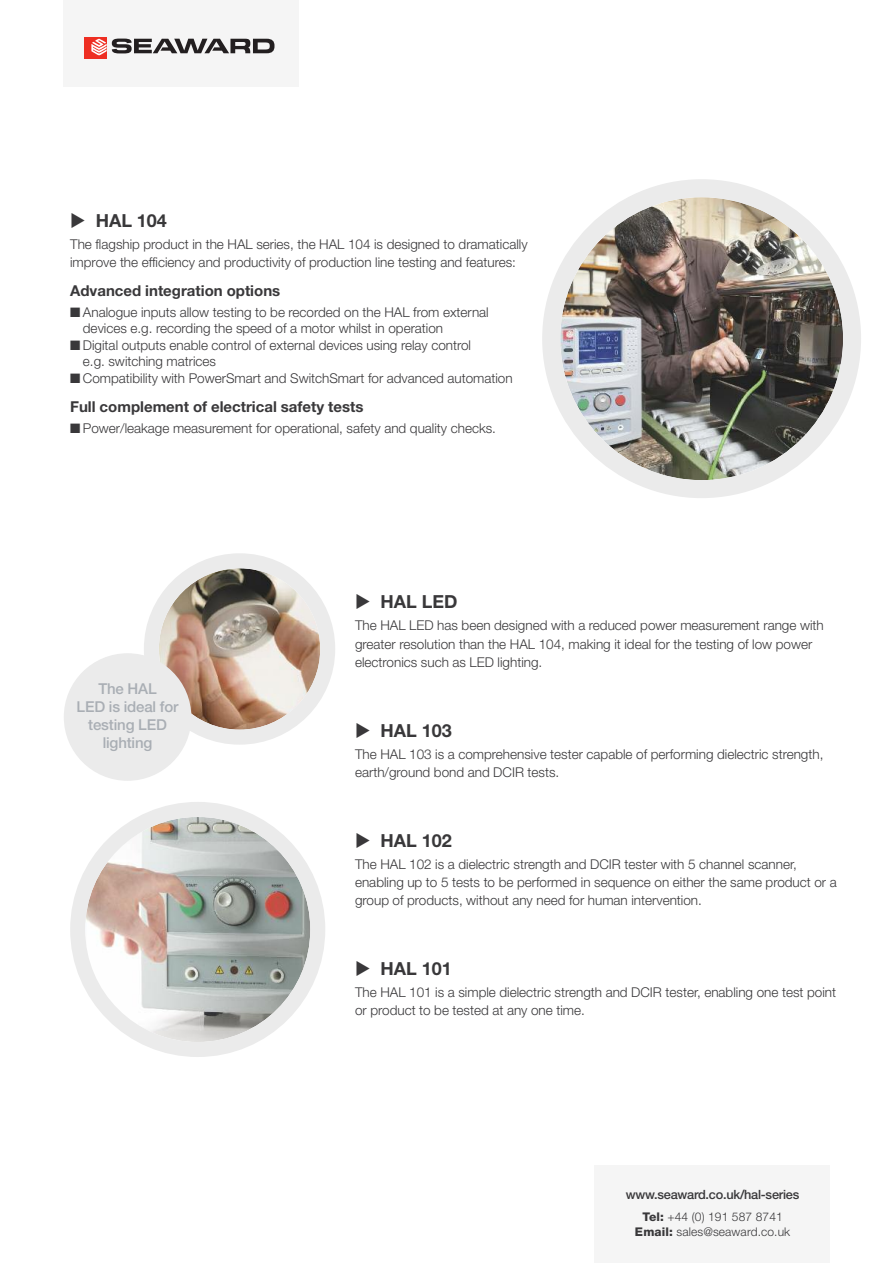
<style>
.page{position:relative;width:893px;height:1263px;background:#fff}
.page>*{position:absolute;margin:0;border:0;box-sizing:border-box;transform-origin:0 0}
.t1{font:700 18px "Helvetica Neue";color:#39383a}
.t2{font:700 15px "Helvetica Neue";color:#39383a}
.t3{font:500 15px/18px "Helvetica Neue";letter-spacing:-.01em;color:#a9aeb4;text-align:center}
.t4{font:300 13.5px/18px "Helvetica Neue";color:#39383a}
.t5{font:500 12.75px "Helvetica Neue";letter-spacing:-.02em;color:#39383a}
.t6{font:300 12px/15px "Helvetica Neue";letter-spacing:.01em;color:#39383a;text-align:center}
.s1{font-weight:800}
</style>
<div class="page">
<div style="left:594px;top:1165px;width:235px;height:98px;background:#f5f5f5"></div>
<svg style="left:70px;top:802px;width:255px;height:255px"></svg>
<svg style="left:144px;top:553px;width:191px;height:192px"></svg>
<div style="left:64px;top:653px;width:127px;height:128px;background:#ebebeb;border-radius:50%"></div>
<img style="left:542px;top:179px;width:319px;height:319px">
<div style="left:64px;top:0;width:235px;height:87px;background:#f5f5f5"></div>
<div style="left:84px;top:37px;width:23px;height:22px;background:#ee2e22"></div>
<svg style="left:91px;top:39px;width:183px;height:16px"></svg>
<h1 class="t1" style="left:70px;top:214px;width:98px">◆ HAL 104</h1>
<p class="t4" style="left:70px;top:236px;width:459px">The flagship product in the HAL series, the HAL 104 is designed to dramatically improve the efficiency and productivity of production line testing and features:</p>
<p class="t2" style="left:70px;top:285px;width:212px">Advanced integration options</p>
<p class="t4" style="left:83px;top:305px;width:407px;line-height:16.5px;text-indent:-13px">■ Analogue inputs allow testing to be recorded on the HAL from external devices e.g. recording the speed of a motor whilst in operation</p>
<p class="t4" style="left:83px;top:338px;width:390px;line-height:16.5px;text-indent:-13px">■ Digital outputs enable control of external devices using relay control e.g. switching matrices</p>
<p class="t4" style="left:70px;top:370px;width:444px">■ Compatibility with PowerSmart and SwitchSmart for advanced automation</p>
<p class="t2" style="left:70px;top:401px;width:295px">Full complement of electrical safety tests</p>
<p class="t4" style="left:70px;top:420px;width:427px">■ Power/leakage measurement for operational, safety and quality checks.</p>
<p class="t3" style="left:77px;top:681px;width:103px">The HAL<br>LED is ideal for testing LED lighting</p>
<h1 class="t1" style="left:355px;top:595px;width:104px">◆ HAL LED</h1>
<p class="t4" style="left:355px;top:618px;width:470px">The HAL LED has been designed with a reduced power measurement range with greater resolution than the HAL 104, making it ideal for the testing of low power electronics such as LED lighting.</p>
<h1 class="t1" style="left:355px;top:724px;width:98px">◆ HAL 103</h1>
<p class="t4" style="left:355px;top:746px;width:470px">The HAL 103 is a comprehensive tester capable of performing dielectric strength, earth/ground bond and DCIR tests.</p>
<h1 class="t1" style="left:355px;top:834px;width:98px">◆ HAL 102</h1>
<p class="t4" style="left:355px;top:856px;width:483px">The HAL 102 is a dielectric strength and DCIR tester with 5 channel scanner, enabling up to 5 tests to be performed in sequence on either the same product or a group of products, without any need for human intervention.</p>
<h1 class="t1" style="left:355px;top:962px;width:98px">◆ HAL 101</h1>
<p class="t4" style="left:355px;top:985px;width:483px">The HAL 101 is a simple dielectric strength and DCIR tester, enabling one test point or product to be tested at any one time.</p>
<p class="t5" style="left:626px;top:1189px;width:175px">www.seaward.co.uk/hal-series</p>
<p class="t6" style="left:635px;top:1210px;width:157px"><span class="s1">Tel:</span> +44 (0) 191 587 8741<br><span class="s1">Email:</span> sales@seaward.co.uk</p>
</div>
